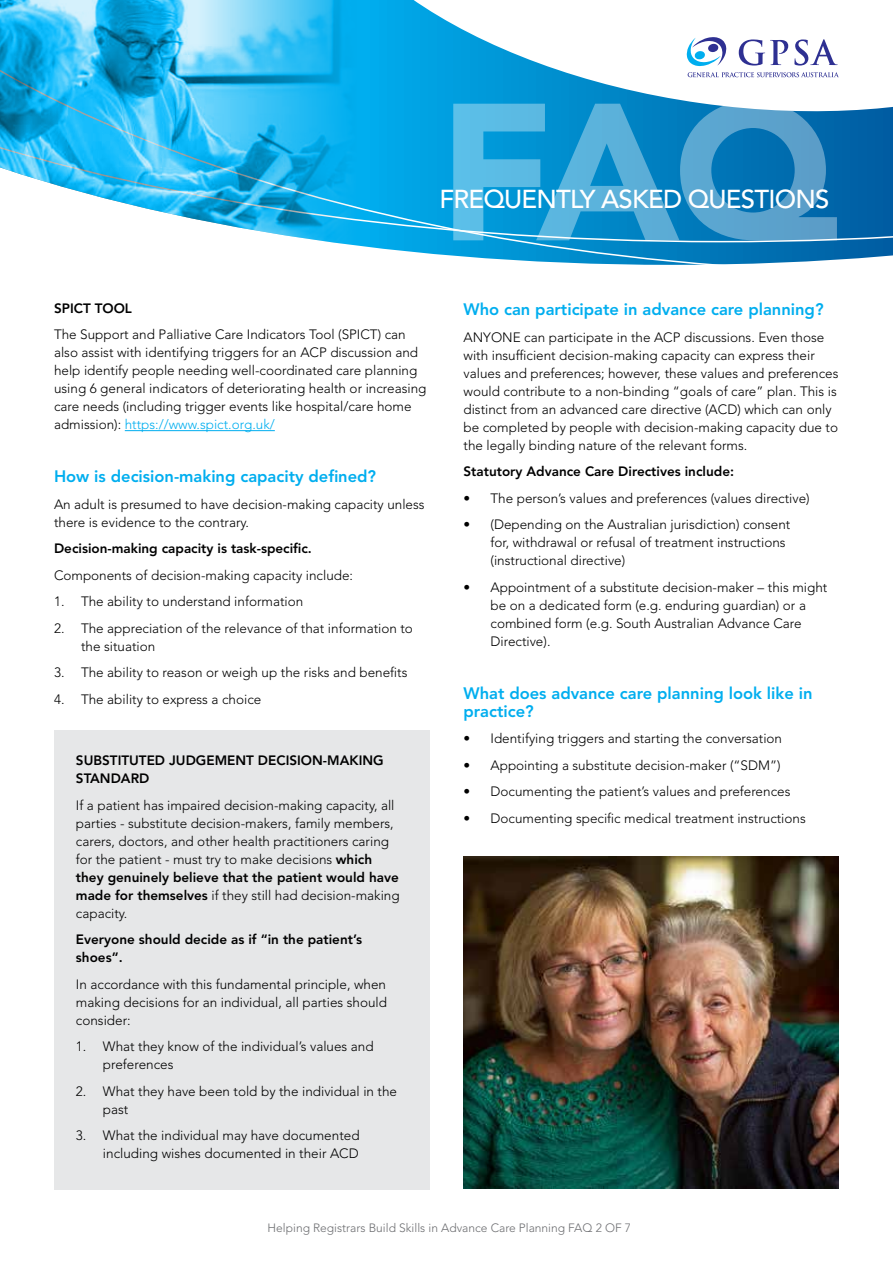
<style>
.page{position:relative;width:893px;height:1263px;background:#fff}
.page>*{position:absolute;margin:0;border:0;box-sizing:border-box;transform-origin:0 0}
.t1{font:900 192.9px "Avenir LT Std";color:#fff}
.t2{font:500 25.8px "Avenir LT Std";letter-spacing:-.03em;color:#fff}
.t3{font:800 16.5px/18px "Avenir LT Std";color:#00aeef}
.t4{font:300 13.5px/18px "Avenir LT Std";color:#000}
.t5{font:800 13.5px/18px "Avenir LT Std";color:#000}
.t6{font:300 12px "Avenir LT Std";color:#6d6e71}
.s1{color:#00aeef}
.s2{font-weight:800}
</style>
<div class="page">
<svg style="left:379px;top:136px;width:514px;height:129px;background:#0e89c6"></svg>
<svg style="left:379px;top:0;width:514px;height:136px"></svg>
<svg style="left:687px;top:37px;width:39px;height:29px"></svg>
<svg style="left:688px;top:72px;width:151px;height:5px"></svg>
<svg style="left:739px;top:39px;width:49px;height:27px"></svg>
<svg style="left:794px;top:39px;width:44px;height:27px"></svg>
<img style="left:0;top:0;width:379px;height:249px">
<div style="left:54px;top:731px;width:375px;height:459px;background:#e6e7e8"></div>
<hr style="left:125px;top:430px;width:150px;height:1px;background:#00aeef">
<img style="left:463px;top:857px;width:376px;height:331px">
<h1 class="t1" style="left:438px;top:56px;width:401px">FAQ</h1>
<h2 class="t2" style="left:439px;top:184px;width:391px">FREQUENTLY ASKED QUESTIONS</h2>
<p class="t5" style="left:54px;top:299px;width:79px">SPICT TOOL</p>
<p class="t4" style="left:54px;top:326px;width:374px">The Support and Palliative Care Indicators Tool (SPICT) can also assist with identifying triggers for an ACP discussion and help identify people needing well-coordinated care planning using 6 general indicators of deteriorating health or increasing care needs (including trigger events like hospital/care home admission): <span class="s1">https://www.spict.org.uk/</span></p>
<p class="t3" style="left:54px;top:468px;width:324px">How is decision-making capacity defined?</p>
<p class="t4" style="left:54px;top:495px;width:372px">An adult is presumed to have decision-making capacity unless there is evidence to the contrary.</p>
<p class="t5" style="left:54px;top:540px;width:259px">Decision-making capacity is task-specific.</p>
<p class="t4" style="left:54px;top:566px;width:301px">Components of decision-making capacity include:</p>
<p class="t4" style="left:54px;top:593px;width:251px">1. The ability to understand information</p>
<p class="t4" style="left:81px;top:619px;width:333px;text-indent:-27px">2. The appreciation of the relevance of that information to the situation</p>
<p class="t4" style="left:54px;top:664px;width:355px">3. The ability to reason or weigh up the risks and benefits</p>
<p class="t4" style="left:54px;top:690px;width:209px">4. The ability to express a choice</p>
<p class="t5" style="left:76px;top:752px;width:309px">SUBSTITUTED JUDGEMENT DECISION-MAKING<br>STANDARD</p>
<p class="t4" style="left:76px;top:796px;width:325px">If a patient has impaired decision-making capacity, all parties - substitute decision-makers, family members, carers, doctors, and other health practitioners caring for the patient - must try to make decisions <span class="s2">which they genuinely believe that the patient would have made for themselves</span> if they still had decision-making capacity.</p>
<p class="t5" style="left:76px;top:931px;width:288px">Everyone should decide as if “in the patient’s shoes”.</p>
<p class="t4" style="left:76px;top:975px;width:313px;text-align:justify">In accordance with this fundamental principle, when making decisions for an individual, all parties should consider:</p>
<p class="t4" style="left:103px;top:1038px;width:272px;text-indent:-27px">1. What they know of the individual’s values and preferences</p>
<p class="t4" style="left:103px;top:1082px;width:296px;text-indent:-27px">2. What they have been told by the individual in the past</p>
<p class="t4" style="left:76px;top:1127px;width:285px;text-align:right">3. What the individual may have documented including wishes documented in their ACD</p>
<p class="t3" style="left:463px;top:300px;width:362px">Who can participate in advance care planning?</p>
<p class="t4" style="left:463px;top:328px;width:376px">ANYONE can participate in the ACP discussions. Even those with insufficient decision-making capacity can express their values and preferences; however, these values and preferences would contribute to a non-binding “goals of care” plan. This is distinct from an advanced care directive (ACD) which can only be completed by people with decision-making capacity due to the legally binding nature of the relevant forms.</p>
<p class="t5" style="left:463px;top:462px;width:272px">Statutory Advance Care Directives include:</p>
<p class="t4" style="left:463px;top:489px;width:348px">• The person’s values and preferences (values directive)</p>
<p class="t4" style="left:490px;top:515px;width:301px;text-indent:-27px">• (Depending on the Australian jurisdiction) consent for, withdrawal or refusal of treatment instructions (instructional directive)</p>
<p class="t4" style="left:490px;top:578px;width:338px;text-indent:-27px">• Appointment of a substitute decision-maker – this might be on a dedicated form (e.g. enduring guardian) or a combined form (e.g. South Australian Advance Care Directive).</p>
<p class="t3" style="left:463px;top:684px;width:350px">What does advance care planning look like in practice?</p>
<p class="t4" style="left:463px;top:729px;width:320px">• Identifying triggers and starting the conversation</p>
<p class="t4" style="left:463px;top:756px;width:319px">• Appointing a substitute decision-maker (“SDM”)</p>
<p class="t4" style="left:463px;top:782px;width:328px">• Documenting the patient’s values and preferences</p>
<p class="t4" style="left:463px;top:809px;width:344px">• Documenting specific medical treatment instructions</p>
<p class="t6" style="left:268px;top:1220px;width:365px">Helping Registrars Build Skills in Advance Care Planning FAQ 2 OF 7</p>
</div>
